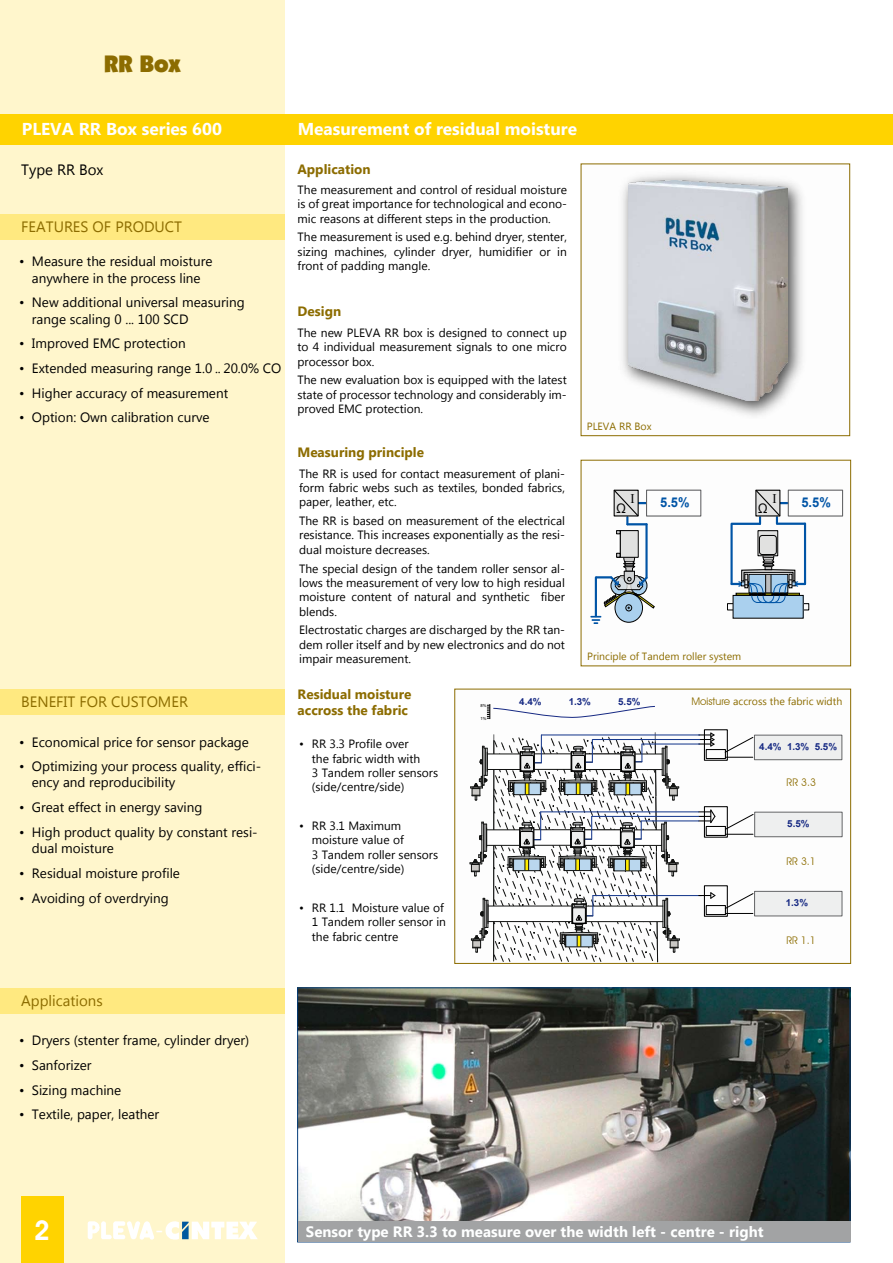
<style>
.page{position:relative;width:893px;height:1263px;background:#fff}
.page>*{position:absolute;margin:0;border:0;box-sizing:border-box;transform-origin:0 0}
.t1{font:600 27px "Avant Garde IT Cby BT";color:#fff}
.t2{font:24.45px "Avant Garde IT Cby BT";color:#fff}
.t3{font:900 24px "Kabel IT Cby BT";color:#8c6c00}
.t4{font:700 17.25px "Segoe WP";color:#fff}
.t5{font:700 15px "Segoe UI";color:#feffff}
.t6{font:15px "Segoe UI";color:#8c6c00}
.t7{font:15px "Segoe UI";color:#000}
.t8{font:13.5px/24.8px "Segoe UI";color:#000}
.t9{font:700 13.5px/16.2px "Segoe UI";color:#8c6c00}
.t10{font:700 13.5px "Arial";color:#0054a6;scale:.96 1}
.t11{font:13.2px "Times New Roman";color:#000;scale:.96 1}
.t12{font:12px/14.4px "Segoe UI";color:#000;text-align:justify}
.t13{font:10.5px "Segoe UI";color:#8c6c00}
.t14{font:10.5px "Avant Garde IT Cby BT";color:#8c6c00}
.t15{font:700 9.75px "Arial";color:#162983}
.t16{font:4.2px "Arial";color:#000}
.s1{font-family:"Avant Garde IT Cby BT"}
</style>
<div class="page">
<div style="left:0;top:0;width:285px;height:1263px;background:#fff6cc"></div>
<div style="left:0;top:214px;width:285px;height:26px;background:#ffe980"></div>
<div style="left:0;top:114px;width:893px;height:31px;background:#ffd300"></div>
<div style="left:0;top:689px;width:285px;height:26px;background:#ffe980"></div>
<div style="left:581px;top:164px;width:269px;height:272px;border:1px solid #8c6c00"></div>
<div style="left:21px;top:1196px;width:43px;height:67px;background:#ffd300"></div>
<div style="left:618px;top:171px;width:189px;height:248px;background:#000;opacity:.75"></div>
<img style="left:628px;top:181px;width:159px;height:220px">
<img style="left:299px;top:990px;width:549px;height:231px">
<div style="left:298px;top:1221px;width:552px;height:21px;background:#a2a3a4"></div>
<div style="left:758px;top:531px;width:20px;height:25px;background:#e1e1e0"></div>
<div style="left:758px;top:530px;width:20px;height:26px;border:1px solid #010101"></div>
<div style="left:759px;top:535px;width:17px;height:20px;border:1px solid #010101;border-radius:3px"></div>
<div style="left:727px;top:603px;width:82px;height:7px;border:1px solid #010101"></div>
<div style="left:733px;top:595px;width:70px;height:23px;background:#aad0ee"></div>
<div style="left:615px;top:593px;width:27px;height:29px;background:#aad0ee;border-radius:50%"></div>
<div style="left:615px;top:593px;width:28px;height:29px;border:1px solid #000;border-radius:50%"></div>
<div style="left:625px;top:604px;width:7px;height:7px;border:1px solid #010101;border-radius:50%"></div>
<hr style="left:595px;top:577px;width:2px;height:39px;background:#0054a6">
<svg style="left:591px;top:616px;width:10px;height:8px"></svg>
<hr style="left:730px;top:524px;width:3px;height:60px;background:#0054a6">
<hr style="left:804px;top:524px;width:2px;height:60px;background:#0054a6">
<hr style="left:732px;top:523px;width:28px;height:2px;background:#0054a6">
<hr style="left:777px;top:523px;width:28px;height:2px;background:#0054a6">
<svg style="left:732px;top:555px;width:73px;height:48px"></svg>
<div style="left:646px;top:490px;width:55px;height:27px;border:1px solid #636466"></div>
<div style="left:788px;top:490px;width:55px;height:27px;border:1px solid #636466"></div>
<hr style="left:593px;top:895px;width:108px;height:1px;background:#183a8d">
<div style="left:704px;top:729px;width:24px;height:32px;border:1px solid #000"></div>
<div style="left:706px;top:749px;width:20px;height:10px;border:1px solid #000"></div>
<svg style="left:699px;top:732px;width:16px;height:15px"></svg>
<div style="left:704px;top:806px;width:24px;height:32px;border:1px solid #000"></div>
<svg style="left:699px;top:808px;width:17px;height:16px"></svg>
<div style="left:706px;top:826px;width:20px;height:10px;border:1px solid #000"></div>
<div style="left:704px;top:885px;width:24px;height:32px;border:1px solid #000"></div>
<svg style="left:699px;top:891px;width:17px;height:9px"></svg>
<div style="left:706px;top:905px;width:20px;height:10px;border:1px solid #000"></div>
<hr style="left:541px;top:811px;width:158px;height:1px;background:#183a8d">
<hr style="left:641px;top:820px;width:58px;height:1px;background:#183a8d">
<hr style="left:592px;top:816px;width:107px;height:1px;background:#183a8d">
<hr style="left:542px;top:734px;width:158px;height:1px;background:#183a8d">
<hr style="left:642px;top:743px;width:58px;height:1px;background:#183a8d">
<hr style="left:593px;top:739px;width:107px;height:1px;background:#183a8d">
<svg style="left:725px;top:737px;width:28px;height:21px"></svg>
<div style="left:754px;top:735px;width:88px;height:25px;background:#eeefef"></div>
<div style="left:754px;top:735px;width:88px;height:25px;border:1px solid #646567"></div>
<svg style="left:725px;top:814px;width:28px;height:21px"></svg>
<div style="left:755px;top:812px;width:87px;height:25px;background:#eeefef"></div>
<div style="left:754px;top:812px;width:88px;height:25px;border:1px solid #646567"></div>
<svg style="left:725px;top:893px;width:28px;height:21px"></svg>
<div style="left:754px;top:891px;width:88px;height:25px;background:#eeefef"></div>
<div style="left:754px;top:891px;width:88px;height:25px;border:1px solid #646567"></div>
<svg style="left:487px;top:704px;width:168px;height:15px"></svg>
<svg style="left:470px;top:732px;width:210px;height:229px"></svg>
<div style="left:0;top:988px;width:285px;height:25px;background:#ffe980"></div>
<svg style="left:88px;top:1221px;width:66px;height:18px"></svg>
<svg style="left:166px;top:1221px;width:92px;height:18px"></svg>
<svg style="left:597px;top:490px;width:58px;height:120px"></svg>
<svg style="left:754px;top:490px;width:33px;height:34px"></svg>
<h3 class="t3" style="left:104px;top:49px;width:79px">RR Box</h3>
<h3 class="t4" style="left:22px;top:118px;width:202px">PLEVA RR Box series 600</h3>
<h3 class="t4" style="left:298px;top:118px;width:281px">Measurement of residual moisture</h3>
<p class="t7" style="left:21px;top:159px;width:84px">Type RR Box</p>
<p class="t6" style="left:21px;top:217px;width:162px">FEATURES OF PRODUCT</p>
<p class="t8" style="left:19px;top:249px;width:7px">•</p>
<p class="t8" style="left:19px;top:290px;width:7px">•</p>
<p class="t8" style="left:19px;top:330px;width:7px;text-align:justify">• • • •</p>
<p class="t8" style="left:32px;top:253px;width:182px;line-height:16.2px">Measure the residual moisture anywhere in the process line</p>
<p class="t8" style="left:32px;top:294px;width:214px;line-height:16.2px">New additional universal measuring range scaling 0 ... 100 SCD</p>
<p class="t8" style="left:32px;top:330px;width:251px">Improved EMC protection<br>Extended measuring range 1.0 .. 20.0% CO<br>Higher accuracy of measurement<br>Option: Own calibration curve</p>
<p class="t6" style="left:21px;top:692px;width:168px">BENEFIT FOR CUSTOMER</p>
<p class="t8" style="left:19px;top:729px;width:7px">• •</p>
<p class="t8" style="left:19px;top:794px;width:7px">• •</p>
<p class="t8" style="left:19px;top:860px;width:7px">• •</p>
<p class="t8" style="left:32px;top:729px;width:231px">Economical price for sensor package<br>Optimizing your process quality, effici-</p>
<p class="t8" style="left:32px;top:770px;width:227px">ency and reproducibility<br>Great effect in energy saving<br>High product quality by constant resi-</p>
<p class="t8" style="left:32px;top:835px;width:150px">dual moisture<br>Residual moisture profile<br>Avoiding of overdrying</p>
<p class="t9" style="left:297px;top:160px;width:75px">Application</p>
<p class="t12" style="left:298px;top:182px;width:271px">The measurement and control of residual moisture is of great importance for technological and econo&shy;mic reasons at different steps in the production.</p>
<p class="t12" style="left:298px;top:229px;width:271px">The measurement is used e.g. behind dryer, stenter, sizing machines, cylinder dryer, humidifier or in front of padding mangle.</p>
<p class="t9" style="left:298px;top:302px;width:45px">Design</p>
<p class="t12" style="left:297px;top:325px;width:271px">The new PLEVA RR box is designed to connect up to 4 individual measurement signals to one micro processor box.</p>
<p class="t12" style="left:297px;top:372px;width:271px">The new evaluation box is equipped with the latest state of processor technology and considerably im&shy;proved EMC protection.</p>
<p class="t9" style="left:297px;top:443px;width:128px">Measuring principle</p>
<p class="t12" style="left:299px;top:466px;width:267px">The RR is used for contact measurement of plani&shy;form fabric webs such as textiles, bonded fabrics, paper, leather, etc.</p>
<p class="t12" style="left:299px;top:513px;width:267px">The RR is based on measurement of the electrical resistance. This increases exponentially as the resi&shy;dual moisture decreases.</p>
<p class="t12" style="left:299px;top:560px;width:267px">The special design of the tandem roller sensor al&shy;lows the measurement of very low to high residual moisture content of natural and synthetic fiber blends.</p>
<p class="t12" style="left:299px;top:622px;width:267px">Electrostatic charges are discharged by the RR tan&shy;dem roller itself and by new electronics and do not impair measurement.</p>
<p class="t13" style="left:587px;top:419px;width:66px">PLEVA RR Box</p>
<p class="t11" style="left:631px;top:490px;width:6px">I</p>
<p class="t10" style="left:660px;top:493px;width:32px">5.5%</p>
<p class="t11" style="left:772px;top:490px;width:6px">I</p>
<p class="t10" style="left:801px;top:493px;width:32px">5.5%</p>
<p class="t13" style="left:587px;top:649px;width:156px">Principle of Tandem roller system</p>
<p class="t9" style="left:298px;top:685px;width:115px">Residual moisture accross the fabric</p>
<p class="t13" style="left:692px;top:694px;width:152px"><span class="s1">Moisture</span> accross the fabric width</p>
<p class="t15" style="left:519px;top:694px;width:24px">4.4%</p>
<p class="t15" style="left:569px;top:694px;width:24px">1.3%</p>
<p class="t15" style="left:618px;top:694px;width:24px">5.5%</p>
<p class="t16" style="left:481px;top:703px;width:8px">8%</p>
<p class="t16" style="left:481px;top:716px;width:8px">1%</p>
<p class="t12" style="left:299px;top:736px;width:6px">•</p>
<p class="t12" style="left:299px;top:818px;width:6px">•</p>
<p class="t12" style="left:299px;top:900px;width:6px">•</p>
<p class="t12" style="left:312px;top:736px;width:128px;text-align:left">RR 3.3 Profile over<br>the fabric width with<br>3 Tandem roller sensors (side/centre/side)</p>
<p class="t12" style="left:312px;top:818px;width:128px;text-align:left">RR 3.1 Maximum moisture value of<br>3 Tandem roller sensors (side/centre/side)</p>
<p class="t12" style="left:312px;top:900px;width:136px;text-align:left">RR 1.1 Moisture value of<br>1 Tandem roller sensor in the fabric centre</p>
<p class="t15" style="left:759px;top:740px;width:79px">4.4% 1.3% 5.5%</p>
<p class="t14" style="left:787px;top:776px;width:31px">RR 3.3</p>
<p class="t15" style="left:787px;top:817px;width:24px">5.5%</p>
<p class="t14" style="left:786px;top:855px;width:31px">RR 3.1</p>
<p class="t15" style="left:786px;top:896px;width:24px">1.3%</p>
<p class="t14" style="left:786px;top:934px;width:31px">RR 1.1</p>
<p class="t6" style="left:21px;top:990px;width:83px">Applications</p>
<p class="t8" style="left:32px;top:1027px;width:219px">Dryers (stenter frame, cylinder dryer)<br>Sanforizer<br>Sizing machine<br>Textile, paper, leather</p>
<p class="t8" style="left:19px;top:1027px;width:7px;text-align:justify">• • • •</p>
<h1 class="t1" style="left:34px;top:1214px;width:17px">2</h1>
<h2 class="t2" style="left:155px;top:1214px;width:9px">-</h2>
<p class="t5" style="left:306px;top:1220px;width:459px">Sensor type RR 3.3 to measure over the width left - centre - right</p>
</div>
